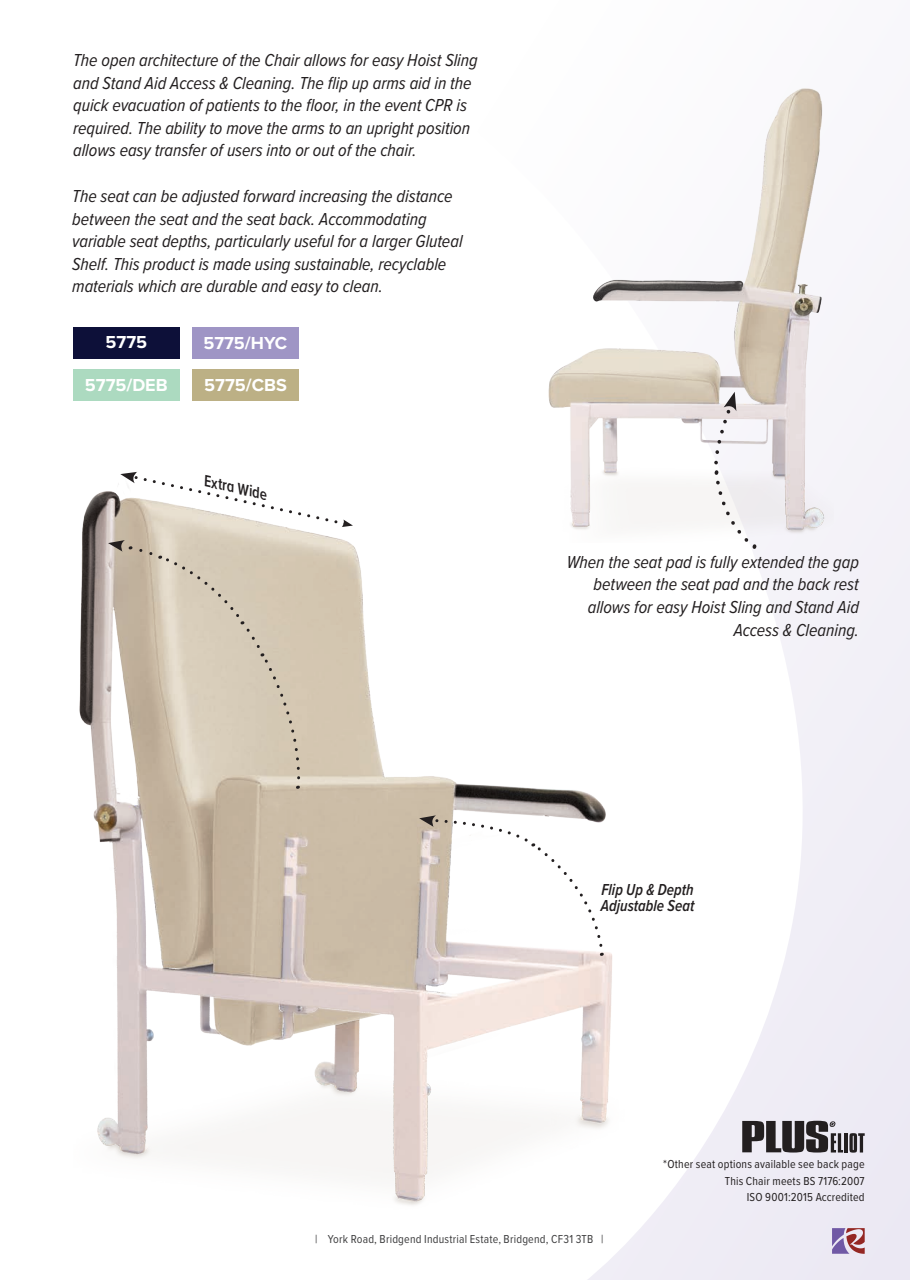
<style>
.page{position:relative;width:910px;height:1280px;background:#fff}
.page>*{position:absolute;margin:0;border:0;box-sizing:border-box;transform-origin:0 0}
.Table_Paragraph{font:italic 18px/22.5px "Proxima Nova Cond";letter-spacing:-.005em;color:#231f20}
.t1{font:700 18px "Proxima Nova";color:#fff}
.Table_Paragraph-2{font:italic 600 16.5px/16.4px "Proxima Nova Cond";color:#231f20;scale:.94 1}
.Table_Paragraph-3{font:12px "Proxima Nova Cond";letter-spacing:.015em;color:#231f20}
.t2{font:12px "Proxima Nova Cond";letter-spacing:.015em;color:#3e3e3f}
</style>
<div class="page">
<svg style="left:588px;top:233px;width:322px;height:1047px;fill:#f4f2f8"></svg>
<svg style="left:832px;top:1228px;width:33px;height:26px"></svg>
<img style="left:79px;top:484px;width:553px;height:744px">
<svg style="left:419px;top:797px;width:185px;height:162px"></svg>
<img style="left:538px;top:88px;width:295px;height:454px">
<svg style="left:699px;top:390px;width:66px;height:159px"></svg>
<svg style="left:108px;top:539px;width:199px;height:250px;background:#d4c8b6"></svg>
<hr style="left:844px;top:1133px;width:4px;height:19px;background:#231f20">
<svg style="left:849px;top:1133px;width:16px;height:19px"></svg>
<svg style="left:742px;top:1121px;width:101px;height:31px;background:#646164"></svg>
<div style="left:73px;top:327px;width:107px;height:32px;background:#0d1039"></div>
<div style="left:73px;top:369px;width:107px;height:32px;background:#acdac0"></div>
<div style="left:192px;top:327px;width:107px;height:32px;background:#9f95c5"></div>
<div style="left:192px;top:369px;width:107px;height:32px;background:#bcb085"></div>
<svg style="left:120px;top:472px;width:233px;height:55px"></svg>
<p class="Table_Paragraph" style="left:73px;top:48px;width:406px">The open architecture of the Chair allows for easy Hoist Sling and Stand Aid Access &amp; Cleaning. The flip up arms aid in the quick evacuation of patients to the floor, in the event CPR is required. The ability to move the arms to an upright position allows easy transfer of users into or out of the chair.</p>
<p class="Table_Paragraph" style="left:72px;top:184px;width:392px">The seat can be adjusted forward increasing the distance between the seat and the seat back. Accommodating variable seat depths, particularly useful for a larger Gluteal Shelf. This product is made using sustainable, recyclable materials which are durable and easy to clean.</p>
<p class="t1" style="left:106px;top:329px;width:43px">5775</p>
<p class="t1" style="left:85px;top:371px;width:84px">5775/DEB</p>
<p class="t1" style="left:203px;top:329px;width:85px">5775/HYC</p>
<p class="t1" style="left:204px;top:372px;width:84px">5775/CBS</p>
<p class="Table_Paragraph-2" style="left:208px;top:472px;width:70px;rotate:13deg">Extra Wide</p>
<p class="Table_Paragraph" style="left:567px;top:550px;width:294px;text-align:right">When the seat pad is fully extended the gap between the seat pad and the back rest allows for easy Hoist Sling and Stand Aid Access &amp; Cleaning.</p>
<p class="Table_Paragraph-2" style="left:601px;top:880px;width:101px">Flip Up &amp; Depth<br>Adjustable Seat</p>
<p class="t2" style="left:315px;top:1230px;width:290px">| York Road, Bridgend Industrial Estate, Bridgend, CF31 3TB |</p>
<p class="Table_Paragraph-3" style="left:663px;top:1155px;width:203px">*Other seat options available see back page</p>
<p class="Table_Paragraph-3" style="left:725px;top:1172px;width:141px">This Chair meets BS 7176:2007</p>
<p class="Table_Paragraph-3" style="left:747px;top:1188px;width:119px">ISO 9001:2015 Accredited</p>
</div>
